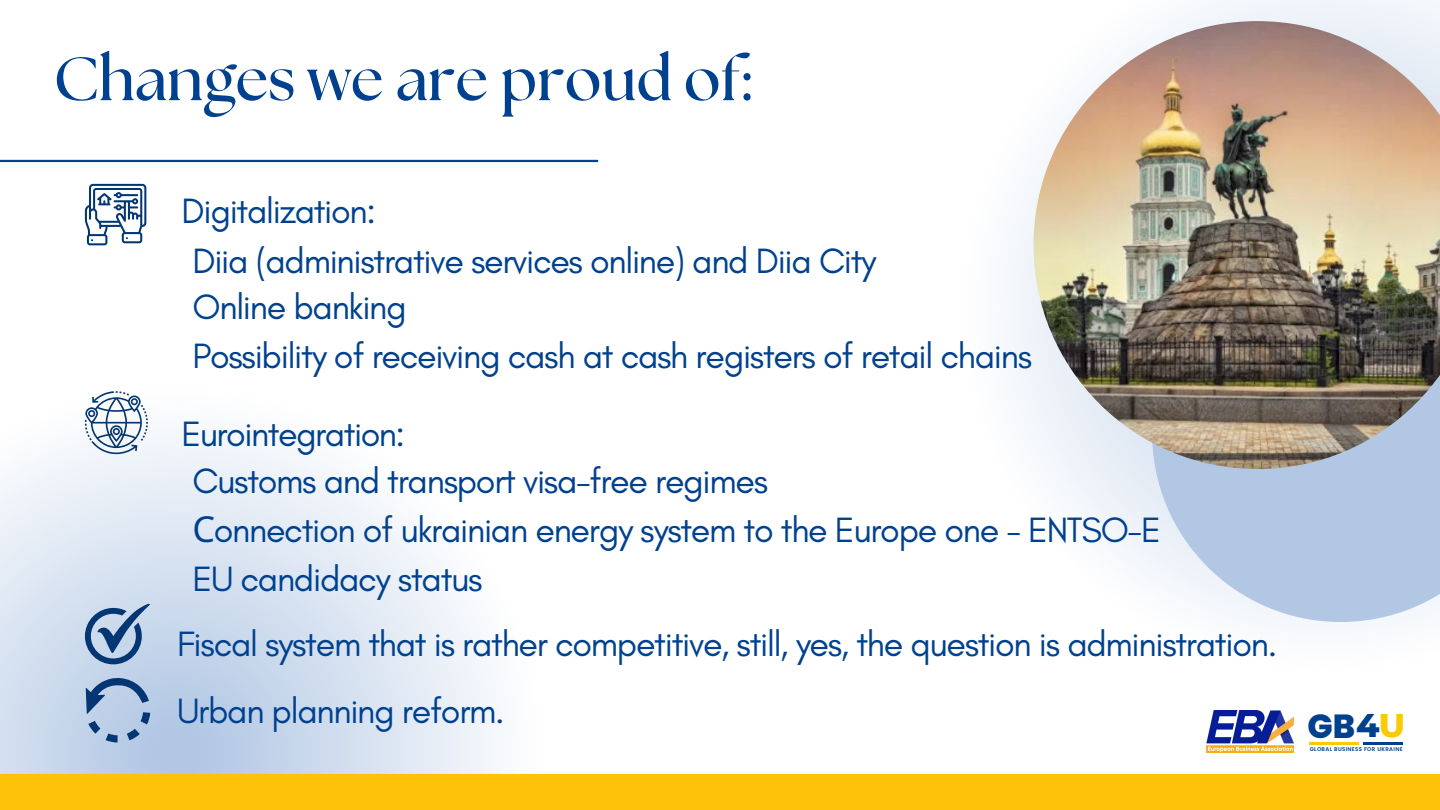
<style>
.page{position:relative;width:1440px;height:810px;background:#fff}
.page>*{position:absolute;margin:0;border:0;box-sizing:border-box;transform-origin:0 0}
.t1{font:700 61px "The Seasons";color:#00418f}
.t2{font:35.8px/47.8px "Glacial Indifference";letter-spacing:-.035em;color:#00418f}
.t3{font:800 33.4px "Poppins";color:#00418f}
.t4{font:600 5.5px "Poppins";letter-spacing:.06em;color:#00418f}
.s1{font-family:"Noto Sans"}
.s2{font-family:"Montserrat";font-size:33.5px}
.s3{font-family:"Montserrat";font-size:33.5px;color:#f9ca06}
</style>
<div class="page">
<svg style="left:1007px;top:0;width:433px;height:627px"></svg>
<svg style="left:0;top:420px;width:573px;height:354px"></svg>
<svg style="left:1152px;top:469px;width:288px;height:153px;background:#bdd0e8"></svg>
<img style="left:1034px;top:21px;width:406px;height:448px">
<div style="left:0;top:774px;width:1440px;height:36px;background:#fec209"></div>
<svg style="left:0;top:160px;width:598px;height:2px"></svg>
<hr style="left:1310px;top:742px;width:49px;height:3px;background:#f9ca06">
<hr style="left:1363px;top:742px;width:40px;height:3px;background:#00418f">
<img style="left:1207px;top:710px;width:87px;height:43px">
<svg style="left:85px;top:184px;width:61px;height:61px"></svg>
<svg style="left:85px;top:391px;width:63px;height:63px"></svg>
<svg style="left:85px;top:604px;width:65px;height:60px;background:#849fc1"></svg>
<svg style="left:86px;top:677px;width:64px;height:65px;background:#90aacb"></svg>
<h1 class="t1" style="left:54px;top:51px;width:699px">Changes we are proud of:</h1>
<p class="t2" style="left:182px;top:187px;width:196px">Digitalization:</p>
<p class="t2" style="left:192px;top:236px;width:841px">Diia (administrative services online) and Diia City<br>Online banking<br>Possibility of receiving cash at cash registers of retail chains</p>
<p class="t2" style="left:182px;top:409px;width:225px">Eurointegration:</p>
<p class="t2" style="left:192px;top:456px;width:970px;line-height:49.1px">Customs and transport visa-free regimes<br><span class="s1">С</span>onnection of ukrainian energy system to the Europe one - ENTSO-E<br>EU candidacy status</p>
<p class="t2" style="left:177px;top:619px;width:1102px">Fiscal system that is rather competitive, still, yes, the question is administration.</p>
<p class="t2" style="left:177px;top:686px;width:329px">Urban planning reform.</p>
<p class="t3" style="left:1308px;top:703px;width:99px">GB<span class="s2">4</span><span class="s3">U</span></p>
<p class="t4" style="left:1310px;top:745px;width:94px">GLOBAL BUSINESS FOR UKRAINE</p>
</div>
